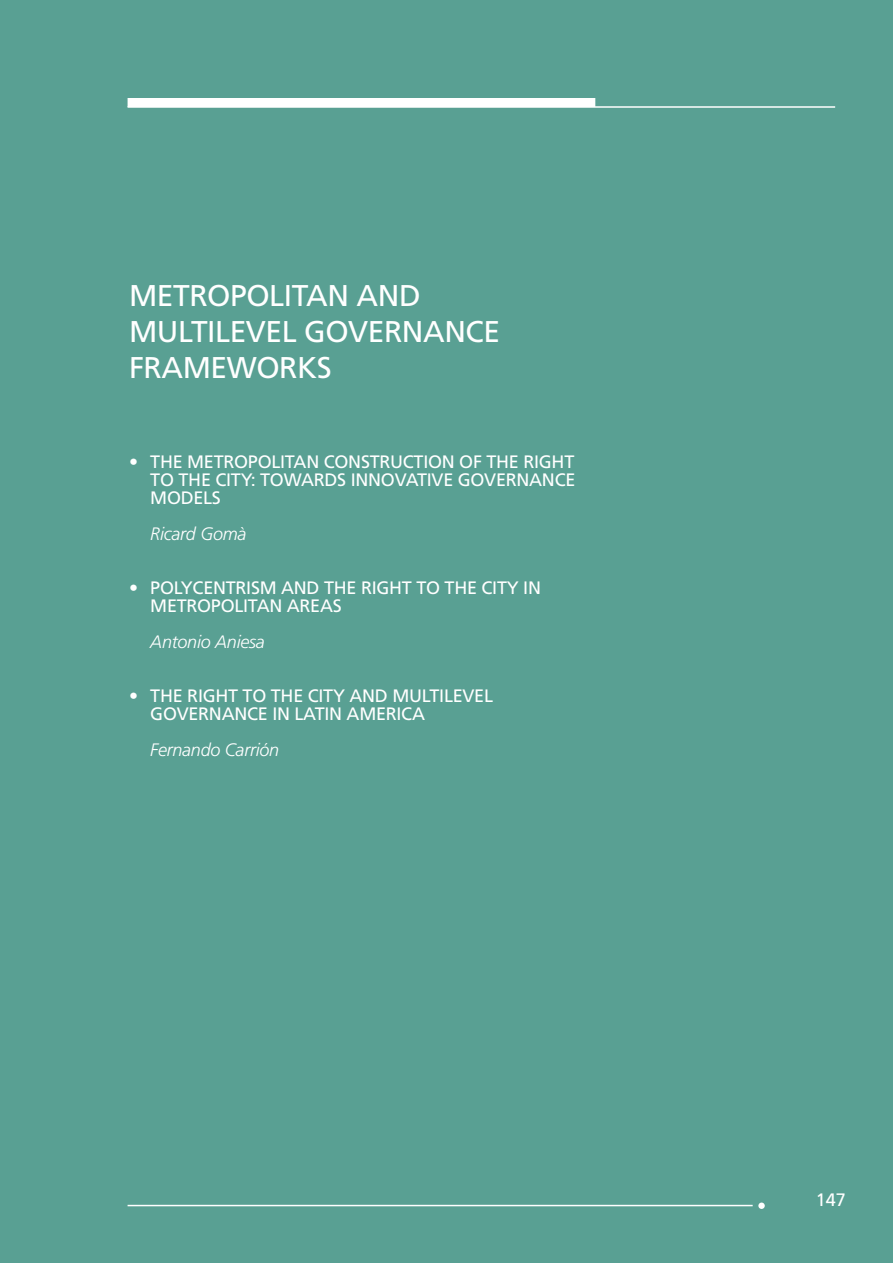
<style>
.page{position:relative;width:893px;height:1263px;background:#59a093}
.page>*{position:absolute;margin:0;border:0;box-sizing:border-box;transform-origin:0 0}
.t1{font:30px/36px "Frutiger";letter-spacing:-.015em;color:#fff}
.t2{font:18px/18px "Frutiger";letter-spacing:-.015em;color:#fff}
.t3{font:italic 300 18px "Frutiger";letter-spacing:-.015em;color:#fff}
</style>
<div class="page">
<hr style="left:128px;top:106px;width:707px;height:2px;background:#fff">
<div style="left:128px;top:98px;width:467px;height:9px;background:#fff"></div>
<hr style="left:128px;top:1205px;width:625px;height:1px;background:#fff">
<div style="left:758px;top:1202px;width:7px;height:7px;background:#fff;border-radius:50%"></div>
<h1 class="t1" style="left:129px;top:277px;width:373px">METROPOLITAN AND<br>MULTILEVEL GOVERNANCE<br>FRAMEWORKS</h1>
<p class="t2" style="left:150px;top:453px;width:427px;text-align:justify;text-indent:-21px">• THE METROPOLITAN CONSTRUCTION OF THE RIGHT TO THE CITY: TOWARDS INNOVATIVE GOVERNANCE MODELS</p>
<p class="t3" style="left:150px;top:523px;width:98px">Ricard Gomà</p>
<p class="t2" style="left:150px;top:579px;width:392px;text-indent:-21px">• POLYCENTRISM AND THE RIGHT TO THE CITY IN<br>METROPOLITAN AREAS</p>
<p class="t3" style="left:150px;top:631px;width:116px">Antonio Aniesa</p>
<p class="t2" style="left:150px;top:687px;width:344px;text-indent:-21px">• THE RIGHT TO THE CITY AND MULTILEVEL<br>GOVERNANCE IN LATIN AMERICA</p>
<p class="t3" style="left:150px;top:739px;width:130px">Fernando Carrión</p>
<p class="t2" style="left:816px;top:1191px;width:32px">147</p>
</div>
